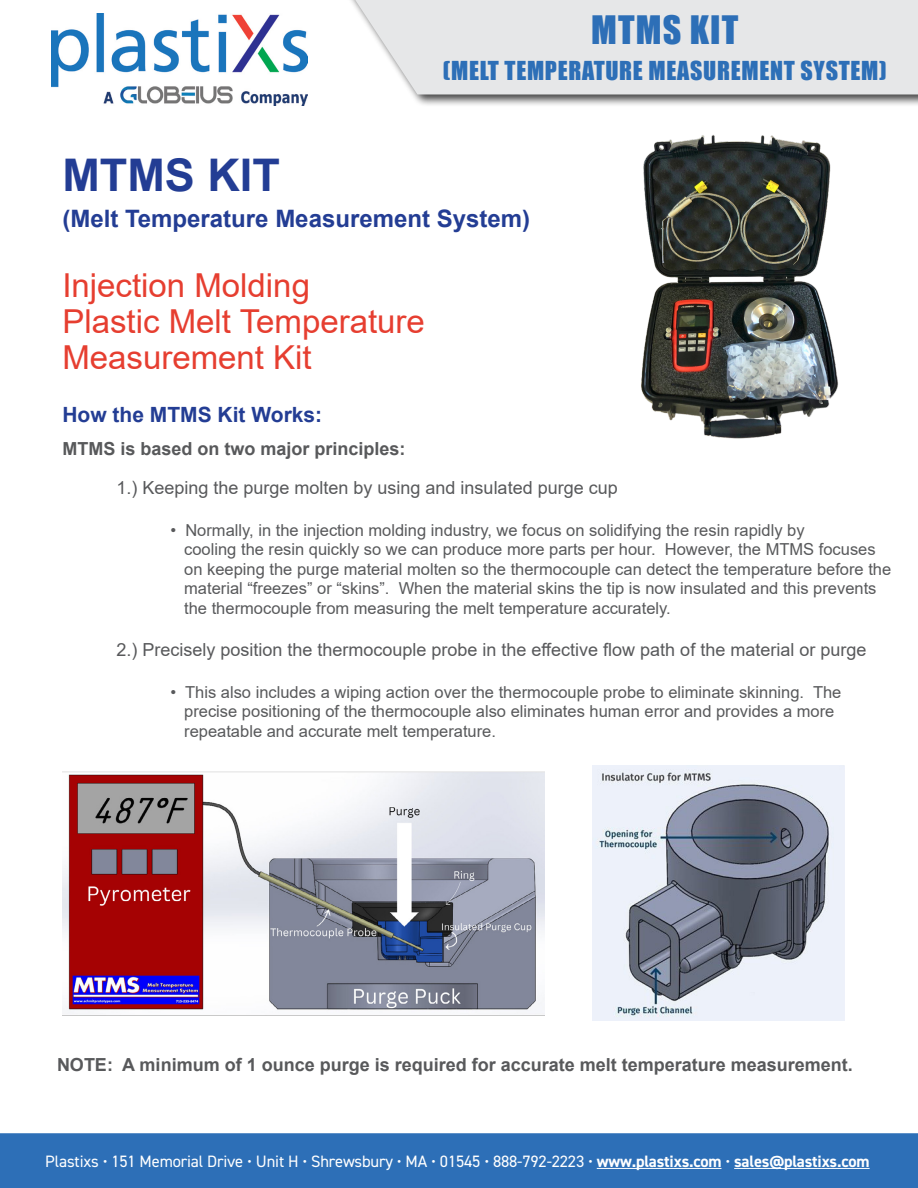
<style>
.page{position:relative;width:918px;height:1188px;background:#fff}
.page>*{position:absolute;margin:0;border:0;box-sizing:border-box;transform-origin:0 0}
.t1{font:700 45px "Arial";color:#233d94}
.t2{font:36px "Impact";letter-spacing:.03em;color:#2d6fb7}
.t3{font:33px/36px "Arial";color:#e63e30}
.t4{font:700 24px "Arial";color:#233d94}
.t5{font:24px "Impact";letter-spacing:.03em;color:#2d6fb7}
.t6{font:700 21px "Arial";color:#233d94}
.t7{font:18px "Arial";color:#58595b}
.t8{font:700 18px "Arial";color:#58595b}
.t9{font:16.5px/19.5px "Arial";color:#58595b}
.t10{font:16.5px "DIN2014";letter-spacing:-.01em;color:#fff}
.s1{font-weight:700}
</style>
<div class="page">
<div style="left:0;top:1133px;width:918px;height:55px;background:#2d6fb7"></div>
<div style="left:344px;top:0;width:574px;height:108px;background:#000;opacity:.75"></div>
<div style="left:355px;top:0;width:563px;height:94px;background:#e6e7e8"></div>
<img style="left:51px;top:14px;width:256px;height:92px">
<hr style="left:597px;top:1168px;width:124px;height:1px;background:#fff">
<hr style="left:734px;top:1168px;width:136px;height:1px;background:#fff">
<img style="left:62px;top:771px;width:482px;height:245px">
<img style="left:592px;top:765px;width:253px;height:255px">
<img style="left:641px;top:135px;width:197px;height:304px">
<h2 class="t2" style="left:591px;top:2px;width:149px">MTMS KIT</h2>
<h3 class="t5" style="left:443px;top:52px;width:445px">(MELT TEMPERATURE MEASUREMENT SYSTEM)</h3>
<h1 class="t1" style="left:62px;top:144px;width:219px">MTMS KIT</h1>
<h3 class="t4" style="left:62px;top:202px;width:469px">(Melt Temperature Measurement System)</h3>
<h3 class="t3" style="left:62px;top:267px;width:364px">Injection Molding<br>Plastic Melt Temperature<br>Measurement Kit</h3>
<p class="t6" style="left:62px;top:400px;width:261px">How the MTMS Kit Works:</p>
<p class="t8" style="left:62px;top:436px;width:345px">MTMS is based on two major principles:</p>
<p class="t7" style="left:116px;top:475px;width:503px">1.) Keeping the purge molten by using and insulated purge cup</p>
<p class="t9" style="left:184px;top:520px;width:709px;text-indent:-14px">• Normally, in the injection molding industry, we focus on solidifying the resin rapidly by<br>cooling the resin quickly so we can produce more parts per hour. However, the MTMS focuses on keeping the purge material molten so the thermocouple can detect the temperature before the material “freezes” or “skins”. When the material skins the tip is now insulated and this prevents the thermocouple from measuring the melt temperature accurately.</p>
<p class="t7" style="left:116px;top:637px;width:751px">2.) Precisely position the thermocouple probe in the effective flow path of the material or purge</p>
<p class="t9" style="left:184px;top:682px;width:659px;text-indent:-14px">• This also includes a wiping action over the thermocouple probe to eliminate skinning. The precise positioning of the thermocouple also eliminates human error and provides a more repeatable and accurate melt temperature.</p>
<p class="t8" style="left:57px;top:1052px;width:797px">NOTE: A minimum of 1 ounce purge is required for accurate melt temperature measurement.</p>
<p class="t10" style="left:45px;top:1151px;width:826px">Plastixs • 151 Memorial Drive • Unit H • Shrewsbury • MA • 01545 • 888-792-2223 • <span class="s1">www.plastixs.com</span> • <span class="s1">sales@plastixs.com</span></p>
</div>
